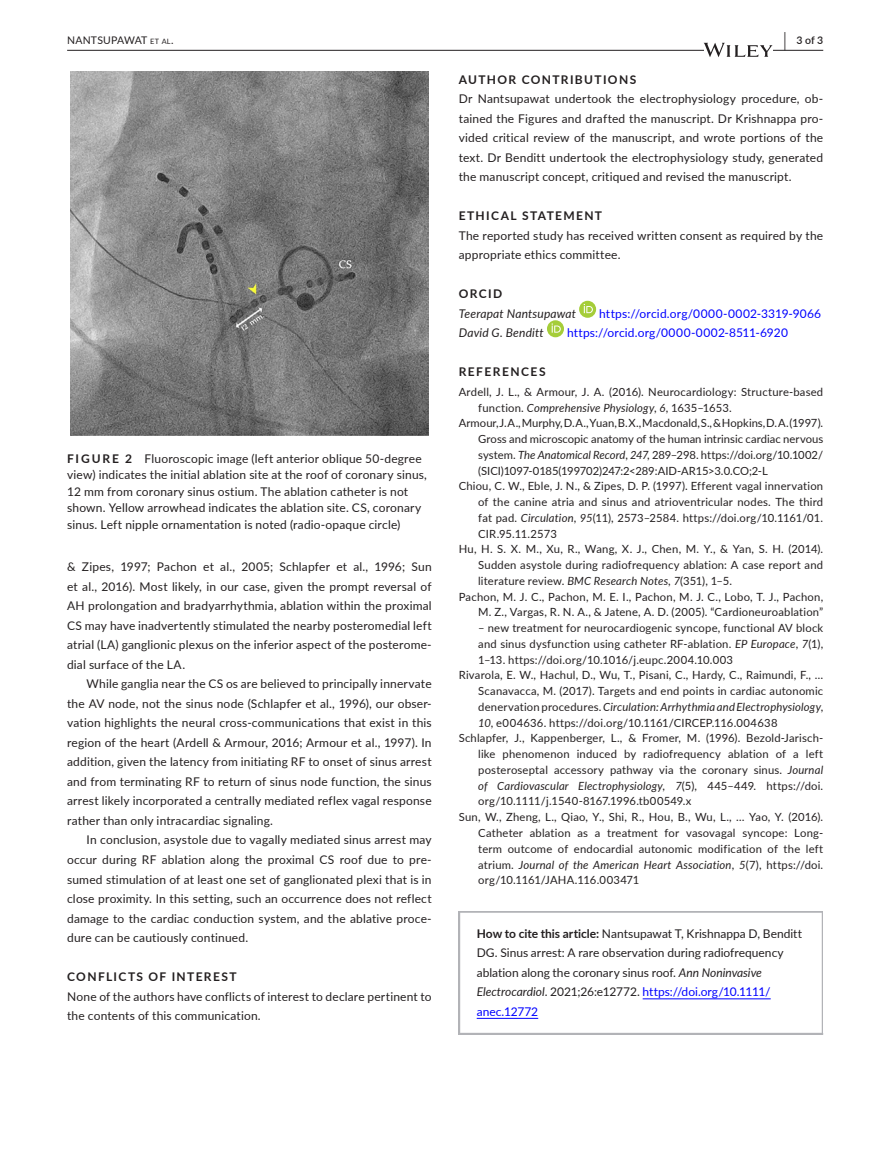
<style>
.page{position:relative;width:893px;height:1174px;background:#fff}
.page>*{position:absolute;margin:0;border:0;box-sizing:border-box;transform-origin:0 0}
.t1{font:600 19.5px "Lato";color:#231f20;scale:.48 1}
.t2{font:12px/19.5px "Lato";letter-spacing:.01em;color:#231f20;text-align:justify}
.t3{font:12px "Lato";letter-spacing:.015em;color:#00f}
.t4{font:700 12px "Lato";letter-spacing:.115em;color:#231f20}
.t5{font:italic 12px "Lato";letter-spacing:.015em;color:#231f20}
.t6{font:11.25px "Lato";letter-spacing:.015em;color:#231f20}
.t7{font:italic 11.25px "Lato";letter-spacing:.015em;color:#231f20}
.t8{font:11.25px "Lato";letter-spacing:-.01em;color:#231f20}
.t9{font:10.5px "Lato";letter-spacing:.015em;color:#231f20}
.t10{font:600 10.5px "Lato";color:#231f20}
.s1{font-size:7.35px}
.s2{font-weight:700}
.s3{font-style:normal}
.s4{font-style:italic}
.s5{color:#00f}
</style>
<div class="page">
<hr style="left:67px;top:50px;width:756px;height:1px;background:#231f20">
<svg style="left:704px;top:43px;width:68px;height:14px"></svg>
<div style="left:459px;top:911px;width:364px;height:123px;background:#f1f1f2"></div>
<div style="left:460px;top:912px;width:362px;height:120px;background:#fff"></div>
<hr style="left:643px;top:998px;width:128px;height:1px;background:#00f">
<hr style="left:459px;top:1033px;width:364px;height:1px;background:#b2b3b7">
<hr style="left:477px;top:1018px;width:61px;height:1px;background:#00f">
<svg style="left:579px;top:301px;width:17px;height:17px"></svg>
<svg style="left:584px;top:304px;width:9px;height:9px"></svg>
<div style="left:547px;top:320px;width:17px;height:17px;background:#a5cd39;border-radius:50%"></div>
<svg style="left:551px;top:323px;width:10px;height:10px"></svg>
<div style="left:67px;top:72px;width:365px;height:364px;background:linear-gradient(to bottom,#fff,#fff)"></div>
<img style="left:71px;top:72px;width:357px;height:364px">
<h1 class="t1" style="left:784px;top:26px;width:7px">|</h1>
<p class="t9" style="left:67px;top:33px;width:108px">NANTSUPAWAT <span class="s1">et al</span>.</p>
<p class="t10" style="left:796px;top:33px;width:28px">3 of 3</p>
<p class="t2" style="left:67px;top:450px;width:361px;line-height:16.5px;text-align:left"><span class="s2">FIGURE 2</span> Fluoroscopic image (left anterior oblique 50-degree view) indicates the initial ablation site at the roof of coronary sinus, 12 mm from coronary sinus ostium. The ablation catheter is not shown. Yellow arrowhead indicates the ablation site. CS, coronary sinus. Left nipple ornamentation is noted (radio-opaque circle)</p>
<p class="t2" style="left:67px;top:557px;width:366px">&amp; Zipes, 1997; Pachon et al., 2005; Schlapfer et al., 1996; Sun et al., 2016). Most likely, in our case, given the prompt reversal of AH prolongation and bradyarrhythmia, ablation within the proximal CS may have inadvertently stimulated the nearby posteromedial left atrial (LA) ganglionic plexus on the inferior aspect of the posterome&shy;dial surface of the LA.</p>
<p class="t2" style="left:67px;top:674px;width:366px;text-indent:20px">While ganglia near the CS os are believed to principally innervate the AV node, not the sinus node (Schlapfer et al., 1996), our obser&shy;vation highlights the neural cross-communications that exist in this region of the heart (Ardell &amp; Armour, 2016; Armour et al., 1997). In addition, given the latency from initiating RF to onset of sinus arrest and from terminating RF to return of sinus node function, the sinus arrest likely incorporated a centrally mediated reflex vagal response rather than only intracardiac signaling.</p>
<p class="t2" style="left:67px;top:830px;width:366px;text-indent:20px">In conclusion, asystole due to vagally mediated sinus arrest may occur during RF ablation along the proximal CS roof due to pre&shy;sumed stimulation of at least one set of ganglionated plexi that is in close proximity. In this setting, such an occurrence does not reflect damage to the cardiac conduction system, and the ablative proce&shy;dure can be cautiously continued.</p>
<p class="t4" style="left:67px;top:967px;width:171px">CONFLICTS OF INTEREST</p>
<p class="t2" style="left:67px;top:986px;width:366px">None of the authors have conflicts of interest to declare pertinent to the contents of this communication.</p>
<p class="t4" style="left:459px;top:70px;width:179px">AUTHOR CONTRIBUTIONS</p>
<p class="t2" style="left:459px;top:89px;width:366px">Dr Nantsupawat undertook the electrophysiology procedure, ob&shy;tained the Figures and drafted the manuscript. Dr Krishnappa pro&shy;vided critical review of the manuscript, and wrote portions of the text. Dr Benditt undertook the electrophysiology study, generated the manuscript concept, critiqued and revised the manuscript.</p>
<p class="t4" style="left:459px;top:207px;width:145px">ETHICAL STATEMENT</p>
<p class="t2" style="left:459px;top:225px;width:366px">The reported study has received written consent as required by the appropriate ethics committee.</p>
<p class="t4" style="left:459px;top:285px;width:45px">ORCID</p>
<p class="t5" style="left:459px;top:305px;width:119px">Teerapat Nantsupawat</p>
<p class="t3" style="left:599px;top:305px;width:224px">https://orcid.org/0000-0002-3319-9066</p>
<p class="t5" style="left:459px;top:324px;width:87px">David G. Benditt</p>
<p class="t3" style="left:567px;top:324px;width:222px">https://orcid.org/0000-0002-8511-6920</p>
<p class="t4" style="left:459px;top:363px;width:88px">REFERENCES</p>
<p class="t6" style="left:459px;top:384px;width:366px">Ardell, J. L., &amp; Armour, J. A. (2016). Neurocardiology: Structure-based</p>
<p class="t7" style="left:478px;top:399px;width:255px"><span class="s3">function.</span> Comprehensive Physiology<span class="s3">,</span> 6<span class="s3">, 1635–1653.</span></p>
<p class="t6" style="left:459px;top:415px;width:366px">Armour,J.A.,Murphy,D.A.,Yuan,B.X.,Macdonald,S.,&amp;Hopkins,D.A.(1997).</p>
<p class="t6" style="left:478px;top:431px;width:347px">Gross and microscopic anatomy of the human intrinsic cardiac nervous</p>
<p class="t6" style="left:478px;top:447px;width:347px">system. <span class="s4">The Anatomical Record</span>, <span class="s4">247</span>, 289–298. https://doi.org/10.1002/</p>
<p class="t8" style="left:478px;top:462px;width:291px">(SICI)1097-0185(199702)247:2&lt;289:AID-AR15&gt;3.0.CO;2-L</p>
<p class="t6" style="left:459px;top:478px;width:366px">Chiou, C. W., Eble, J. N., &amp; Zipes, D. P. (1997). Efferent vagal innervation</p>
<p class="t6" style="left:478px;top:494px;width:347px">of the canine atria and sinus and atrioventricular nodes. The third</p>
<p class="t6" style="left:478px;top:510px;width:347px">fat pad. <span class="s4">Circulation</span>, <span class="s4">95</span>(11), 2573–2584. https://doi.org/10.1161/01.</p>
<p class="t6" style="left:478px;top:525px;width:80px">CIR.95.11.2573</p>
<p class="t6" style="left:459px;top:541px;width:366px">Hu, H. S. X. M., Xu, R., Wang, X. J., Chen, M. Y., &amp; Yan, S. H. (2014).</p>
<p class="t6" style="left:478px;top:557px;width:347px">Sudden asystole during radiofrequency ablation: A case report and</p>
<p class="t6" style="left:478px;top:573px;width:255px">literature review. <span class="s4">BMC Research Notes</span>, <span class="s4">7</span>(351), 1–5.</p>
<p class="t6" style="left:459px;top:588px;width:366px">Pachon, M. J. C., Pachon, M. E. I., Pachon, M. J. C., Lobo, T. J., Pachon,</p>
<p class="t6" style="left:478px;top:604px;width:347px">M. Z., Vargas, R. N. A., &amp; Jatene, A. D. (2005). “Cardioneuroablation”</p>
<p class="t6" style="left:478px;top:620px;width:347px">– new treatment for neurocardiogenic syncope, functional AV block</p>
<p class="t6" style="left:478px;top:636px;width:347px">and sinus dysfunction using catheter RF-ablation. <span class="s4">EP Europace</span>, <span class="s4">7</span>(1),</p>
<p class="t6" style="left:478px;top:651px;width:256px">1–13. https://doi.org/10.1016/j.eupc.2004.10.003</p>
<p class="t6" style="left:459px;top:667px;width:366px">Rivarola, E. W., Hachul, D., Wu, T., Pisani, C., Hardy, C., Raimundi, F., …</p>
<p class="t6" style="left:478px;top:683px;width:347px">Scanavacca, M. (2017). Targets and end points in cardiac autonomic</p>
<p class="t7" style="left:478px;top:699px;width:347px"><span class="s3">denervation procedures.</span> Circulation: Arrhythmia and Electrophysiology<span class="s3">,</span></p>
<p class="t6" style="left:478px;top:714px;width:301px"><span class="s4">10</span>, e004636. https://doi.org/10.1161/CIRCEP.116.004638</p>
<p class="t6" style="left:459px;top:730px;width:366px">Schlapfer, J., Kappenberger, L., &amp; Fromer, M. (1996). Bezold-Jarisch-</p>
<p class="t6" style="left:478px;top:746px;width:346px">like phenomenon induced by radiofrequency ablation of a left</p>
<p class="t6" style="left:478px;top:762px;width:347px">posteroseptal accessory pathway via the coronary sinus. <span class="s4">Journal</span></p>
<p class="t7" style="left:478px;top:777px;width:347px">of Cardiovascular Electrophysiology<span class="s3">,</span> 7<span class="s3">(5), 445–449. https://doi.</span></p>
<p class="t6" style="left:478px;top:793px;width:215px">org/10.1111/j.1540-8167.1996.tb00549.x</p>
<p class="t6" style="left:459px;top:809px;width:366px">Sun, W., Zheng, L., Qiao, Y., Shi, R., Hou, B., Wu, L., … Yao, Y. (2016).</p>
<p class="t6" style="left:478px;top:825px;width:347px">Catheter ablation as a treatment for vasovagal syncope: Long-</p>
<p class="t6" style="left:478px;top:840px;width:347px">term outcome of endocardial autonomic modification of the left</p>
<p class="t7" style="left:478px;top:856px;width:347px"><span class="s3">atrium.</span> Journal of the American Heart Association<span class="s3">,</span> 5<span class="s3">(7), https://doi.</span></p>
<p class="t8" style="left:478px;top:872px;width:163px">org/10.1161/JAHA.116.003471</p>
<p class="t2" style="left:477px;top:923px;width:327px;text-align:left"><span class="s2">How to cite this article:</span> Nantsupawat T, Krishnappa D, Benditt DG. Sinus arrest: A rare observation during radiofrequency ablation along the coronary sinus roof. <span class="s4">Ann Noninvasive Electrocardiol</span>. 2021;26:e12772. <span class="s5">https://doi.org/10.1111/ anec.12772</span></p>
</div>
